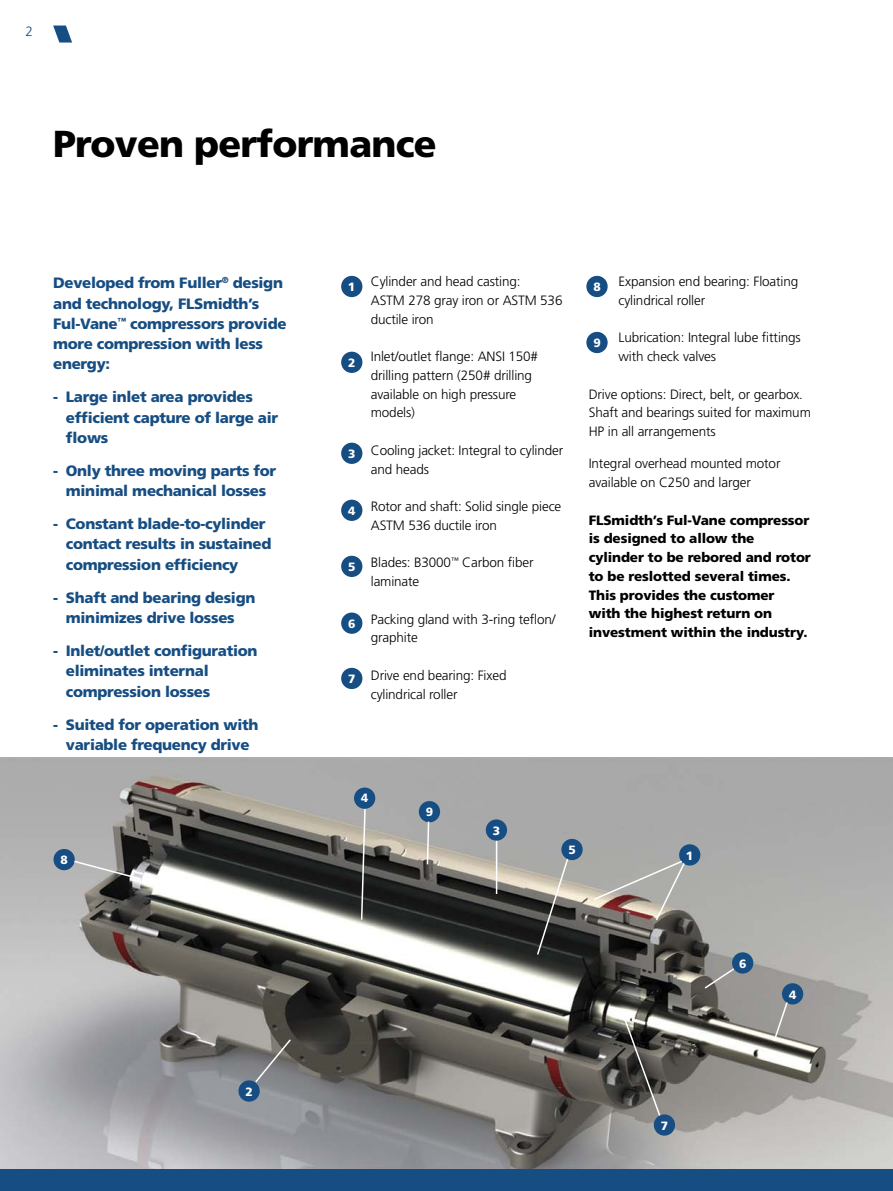
<style>
.page{position:relative;width:893px;height:1191px;background:#fff}
.page>*{position:absolute;margin:0;border:0;box-sizing:border-box;transform-origin:0 0}
.t1{font:900 37.5px "Frutiger";letter-spacing:-.02em;color:#000}
.t2{font:900 15px/20.2px "Frutiger";letter-spacing:-.02em;color:#164d82}
.t3{font:300 13.5px/18.8px "Frutiger";letter-spacing:-.01em;color:#000}
.t4{font:900 13.5px/18.8px "Frutiger";letter-spacing:-.01em;color:#000}
.t5{font:300 13.5px "Frutiger";color:#164d82}
.t6{font:900 12px "Frutiger";color:#fff}
</style>
<div class="page">
<img style="left:0;top:758px;width:893px;height:411px">
<div style="left:679px;top:844px;width:21px;height:21px;background:#164d82;border-radius:50%"></div>
<div style="left:238px;top:1080px;width:22px;height:21px;background:#164d82;border-radius:50%"></div>
<div style="left:486px;top:819px;width:21px;height:21px;background:#164d82;border-radius:50%"></div>
<div style="left:782px;top:983px;width:21px;height:21px;background:#164d82;border-radius:50%"></div>
<div style="left:561px;top:839px;width:22px;height:21px;background:#164d82;border-radius:50%"></div>
<div style="left:732px;top:952px;width:21px;height:21px;background:#164d82;border-radius:50%"></div>
<div style="left:654px;top:1114px;width:21px;height:21px;background:#164d82;border-radius:50%"></div>
<div style="left:54px;top:849px;width:21px;height:21px;background:#164d82;border-radius:50%"></div>
<div style="left:419px;top:801px;width:21px;height:21px;background:#164d82;border-radius:50%"></div>
<svg style="left:592px;top:859px;width:94px;height:63px;background:#a69f99"></svg>
<svg style="left:254px;top:1037px;width:38px;height:47px;background:#80807f"></svg>
<svg style="left:426px;top:821px;width:4px;height:45px"></svg>
<hr style="left:496px;top:841px;width:1px;height:53px;background:#fff">
<svg style="left:536px;top:857px;width:33px;height:99px;background:#6f6e69"></svg>
<svg style="left:703px;top:966px;width:33px;height:24px"></svg>
<svg style="left:772px;top:1000px;width:17px;height:42px"></svg>
<svg style="left:621px;top:1012px;width:41px;height:105px;background:#605f5b"></svg>
<svg style="left:73px;top:859px;width:69px;height:21px"></svg>
<div style="left:341px;top:276px;width:21px;height:21px;background:#164d82;border-radius:50%"></div>
<div style="left:341px;top:352px;width:21px;height:21px;background:#164d82;border-radius:50%"></div>
<div style="left:341px;top:442px;width:21px;height:22px;background:#164d82;border-radius:50%"></div>
<div style="left:341px;top:499px;width:21px;height:22px;background:#164d82;border-radius:50%"></div>
<div style="left:341px;top:556px;width:21px;height:21px;background:#164d82;border-radius:50%"></div>
<div style="left:341px;top:612px;width:21px;height:22px;background:#164d82;border-radius:50%"></div>
<div style="left:586px;top:276px;width:22px;height:21px;background:#164d82;border-radius:50%"></div>
<div style="left:341px;top:668px;width:21px;height:21px;background:#164d82;border-radius:50%"></div>
<div style="left:586px;top:332px;width:22px;height:21px;background:#164d82;border-radius:50%"></div>
<div style="left:354px;top:787px;width:21px;height:22px;background:#164d82;border-radius:50%"></div>
<svg style="left:360px;top:807px;width:7px;height:114px"></svg>
<div style="left:0;top:1169px;width:893px;height:22px;background:#164d82"></div>
<svg style="left:53px;top:26px;width:19px;height:17px"></svg>
<p class="t5" style="left:26px;top:23px;width:9px">2</p>
<h1 class="t1" style="left:53px;top:121px;width:385px">Proven performance</h1>
<p class="t2" style="left:53px;top:273px;width:235px">Developed from Fuller<sup>®</sup> design and technology, FLSmidth’s<br>Ful-Vane<sup>™</sup> compressors provide more compression with less energy:</p>
<p class="t2" style="left:66px;top:387px;width:214px;text-indent:-13px">- Large inlet area provides efficient capture of large air flows</p>
<p class="t2" style="left:53px;top:460px;width:225px;text-align:center">- Only three moving parts for minimal mechanical losses</p>
<p class="t2" style="left:66px;top:514px;width:207px;text-indent:-13px">- Constant blade-to-cylinder contact results in sustained compression efficiency</p>
<p class="t2" style="left:53px;top:587px;width:204px;text-align:center">- Shaft and bearing design minimizes drive losses</p>
<p class="t2" style="left:66px;top:640px;width:193px;text-indent:-13px">- Inlet/outlet configuration eliminates internal compression losses</p>
<p class="t2" style="left:53px;top:714px;width:207px;text-align:center">- Suited for operation with variable frequency drive</p>
<p class="t6" style="left:61px;top:853px;width:9px">8</p>
<p class="t6" style="left:246px;top:1084px;width:9px">2</p>
<p class="t6" style="left:348px;top:280px;width:9px">1</p>
<p class="t6" style="left:348px;top:355px;width:9px">2</p>
<p class="t6" style="left:348px;top:446px;width:9px">3</p>
<p class="t6" style="left:348px;top:503px;width:9px">4</p>
<p class="t6" style="left:348px;top:559px;width:9px">5</p>
<p class="t6" style="left:348px;top:616px;width:9px">6</p>
<p class="t6" style="left:348px;top:671px;width:9px">7</p>
<p class="t3" style="left:371px;top:272px;width:193px">Cylinder and head casting:<br>ASTM 278 gray iron or ASTM 536 ductile iron</p>
<p class="t3" style="left:371px;top:347px;width:169px">Inlet/outlet flange: ANSI 150# drilling pattern (250# drilling available on high pressure models)</p>
<p class="t3" style="left:371px;top:441px;width:194px">Cooling jacket: Integral to cylinder and heads</p>
<p class="t3" style="left:371px;top:497px;width:192px">Rotor and shaft: Solid single piece<br>ASTM 536 ductile iron</p>
<p class="t3" style="left:371px;top:553px;width:164px">Blades: B3000<sup>™</sup> Carbon fiber laminate</p>
<p class="t3" style="left:371px;top:610px;width:186px">Packing gland with 3-ring teflon/ graphite</p>
<p class="t3" style="left:371px;top:666px;width:137px">Drive end bearing: Fixed cylindrical roller</p>
<p class="t3" style="left:618px;top:272px;width:181px">Expansion end bearing: Floating cylindrical roller</p>
<p class="t3" style="left:618px;top:328px;width:184px">Lubrication: Integral lube fittings with check valves</p>
<p class="t3" style="left:589px;top:385px;width:224px">Drive options: Direct, belt, or gearbox.<br>Shaft and bearings suited for maximum<br>HP in all arrangements</p>
<p class="t3" style="left:589px;top:454px;width:193px">Integral overhead mounted motor available on C250 and larger</p>
<p class="t4" style="left:589px;top:510px;width:224px">FLSmidth’s Ful-Vane compressor is designed to allow the cylinder to be rebored and rotor to be reslotted several times.<br>This provides the customer<br>with the highest return on investment within the industry.</p>
<p class="t6" style="left:593px;top:280px;width:9px">8</p>
<p class="t6" style="left:593px;top:336px;width:9px">9</p>
<p class="t6" style="left:361px;top:790px;width:9px">4</p>
<p class="t6" style="left:426px;top:805px;width:9px">9</p>
<p class="t6" style="left:493px;top:823px;width:9px">3</p>
<p class="t6" style="left:568px;top:843px;width:9px">5</p>
<p class="t6" style="left:686px;top:848px;width:9px">1</p>
<p class="t6" style="left:739px;top:956px;width:9px">6</p>
<p class="t6" style="left:789px;top:987px;width:9px">4</p>
<p class="t6" style="left:661px;top:1118px;width:9px">7</p>
</div>
